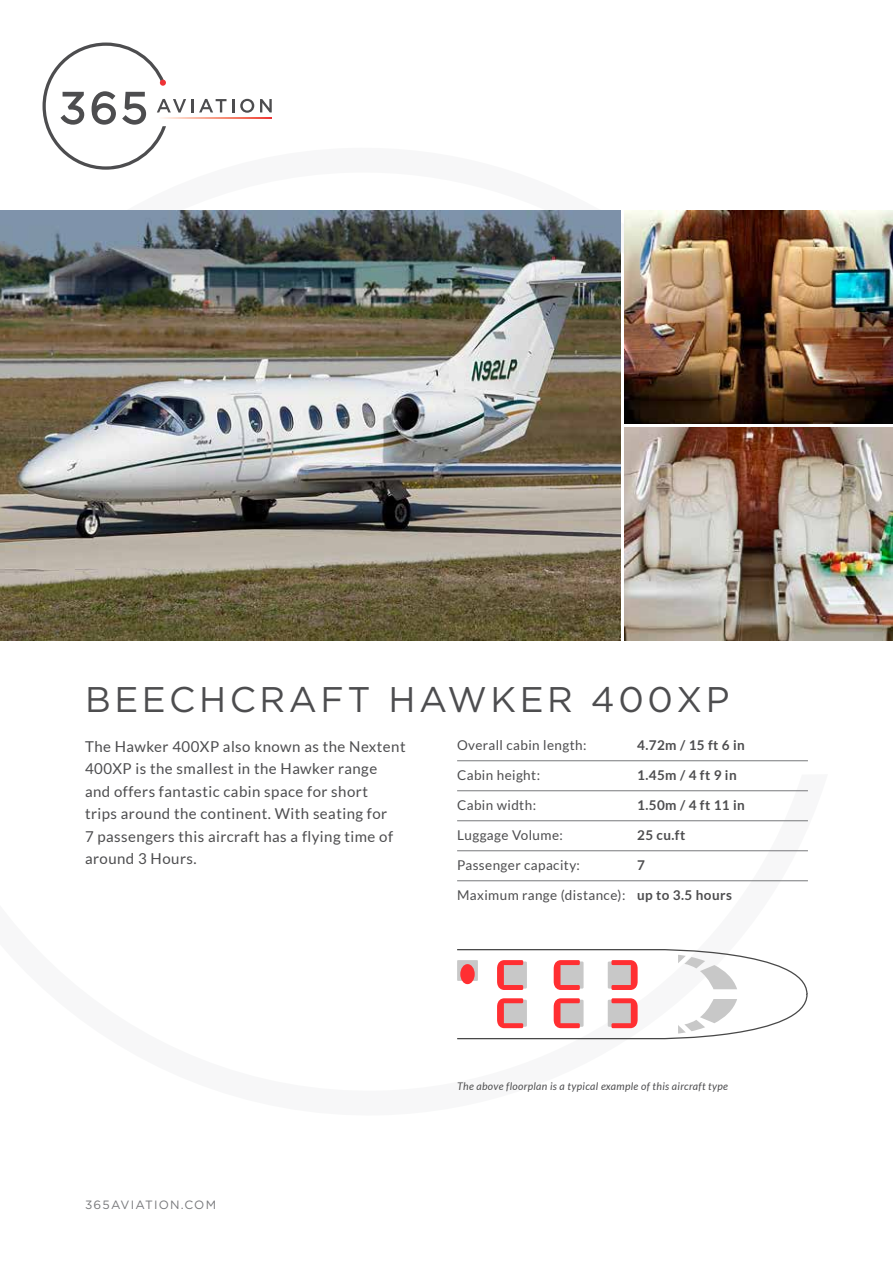
<style>
.page{position:relative;width:893px;height:1263px;background:#fff}
.page>*{position:absolute;margin:0;border:0;box-sizing:border-box;transform-origin:0 0}
.t1{font:35.7px "Gotham";letter-spacing:.1em;color:#4d4d4f}
.t2{font:15px/22.5px "Lato";letter-spacing:.03em;color:#4d4d4f}
.t3{font:13.5px "Lato";letter-spacing:.03em;color:#4d4d4f}
.t4{font:700 13.5px "Lato";letter-spacing:.03em;color:#4d4d4f}
.t5{font:12px "Gotham";letter-spacing:.1em;color:#77787b}
.t6{font:italic 10.5px "Lato";letter-spacing:.03em;color:#4d4d4f}
.s1{font-weight:700}
</style>
<div class="page">
<svg style="left:771px;top:420px;width:47px;height:47px"></svg>
<svg style="left:260px;top:99px;width:12px;height:13px"></svg>
<svg style="left:240px;top:99px;width:14px;height:14px"></svg>
<svg style="left:232px;top:99px;width:2px;height:13px"></svg>
<svg style="left:226px;top:117px;width:46px;height:2px"></svg>
<svg style="left:43px;top:43px;width:183px;height:127px"></svg>
<hr style="left:457px;top:760px;width:351px;height:1px;background:#77787b">
<hr style="left:457px;top:790px;width:351px;height:1px;background:#77787b">
<hr style="left:457px;top:820px;width:351px;height:1px;background:#77787b">
<hr style="left:457px;top:850px;width:351px;height:1px;background:#77787b">
<hr style="left:457px;top:880px;width:351px;height:1px;background:#77787b">
<svg style="left:457px;top:949px;width:351px;height:91px"></svg>
<img style="left:0;top:210px;width:621px;height:431px">
<img style="left:625px;top:210px;width:268px;height:213px">
<img style="left:625px;top:428px;width:268px;height:213px">
<h1 class="t1" style="left:85px;top:679px;width:646px">BEECHCRAFT HAWKER 400XP</h1>
<p class="t2" style="left:85px;top:735px;width:322px">The Hawker 400XP also known as the Nextent 400XP is the smallest in the Hawker range and offers fantastic cabin space for short<br>trips around the continent. With seating for<br>7 passengers this aircraft has a flying time of around 3 Hours.</p>
<p class="t3" style="left:457px;top:738px;width:131px">Overall cabin length:</p>
<p class="t4" style="left:637px;top:738px;width:109px">4.72m / 15 ft 6 in</p>
<p class="t3" style="left:457px;top:768px;width:84px">Cabin height:</p>
<p class="t4" style="left:637px;top:768px;width:101px">1.45m / 4 ft 9 in</p>
<p class="t3" style="left:457px;top:798px;width:80px">Cabin width:</p>
<p class="t4" style="left:637px;top:798px;width:109px">1.50m / 4 ft 11 in</p>
<p class="t3" style="left:457px;top:828px;width:107px">Luggage Volume:</p>
<p class="t4" style="left:637px;top:828px;width:50px">25 cu.ft</p>
<p class="t3" style="left:457px;top:858px;width:124px">Passenger capacity:</p>
<p class="t4" style="left:637px;top:858px;width:9px">7</p>
<p class="t3" style="left:457px;top:888px;width:276px">Maximum range (distance): <span class="s1">up to 3.5 hours</span></p>
<p class="t5" style="left:85px;top:1198px;width:133px">365AVIATION.COM</p>
<p class="t6" style="left:457px;top:1080px;width:272px">The above floorplan is a typical example of this aircraft type</p>
</div>
